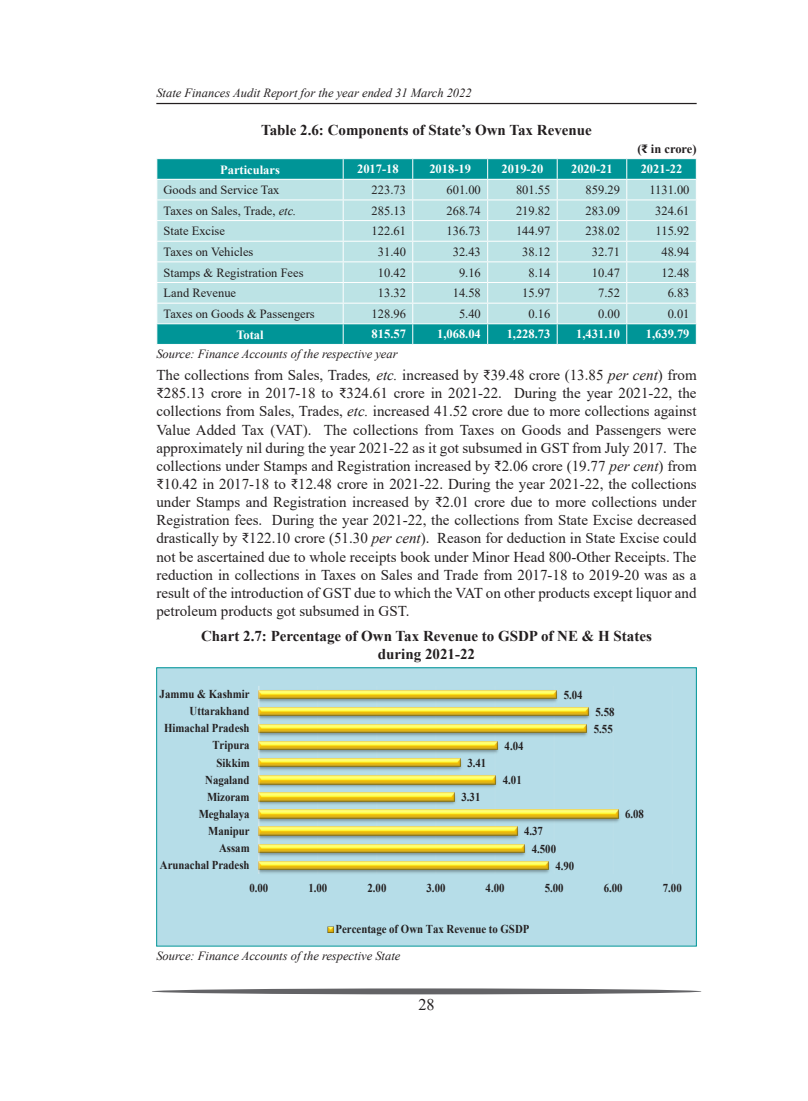
<style>
.page{position:relative;width:808px;height:1101px;background:#fff}
.page>*{position:absolute;margin:0;border:0;box-sizing:border-box;transform-origin:0 0}
.t1{font:16.25px "Times New Roman";color:#231f20}
.t2{font:15px/18.1px "Times New Roman";color:#231f20;text-align:justify}
.t3{font:700 15px/18px "Times New Roman";color:#231f20;text-align:center}
.t4{font:italic 13.38px "Times New Roman";color:#231f20;scale:.9 1}
.t5{font:12.5px "Times New Roman";color:#231f20}
.SOURCE{font:italic 12.5px "Times New Roman";color:#231f20}
.t6{font:700 12.5px "Times New Roman";color:#fff}
.t7{font:700 12.5px "Times New Roman";color:#231f20}
.t8{font:700 12.12px "Times New Roman";color:#231f20;scale:.9 1}
.t9{font:700 12px "Times New Roman";color:#231f20;scale:.9 1}
.s1{font-style:italic}
</style>
<div class="page">
<hr style="left:156px;top:103px;width:540px;height:1px;background:#231f20">
<div style="left:152px;top:988px;width:549px;height:6px;background:#636366;border-radius:50%"></div>
<svg style="left:156px;top:159px;width:540px;height:185px;background:#99d4d6"></svg>
<div style="left:157px;top:667px;width:539px;height:278px;background:#b6dde8"></div>
<img style="left:259px;top:859px;width:291px;height:15px">
<img style="left:259px;top:842px;width:267px;height:15px">
<img style="left:259px;top:825px;width:260px;height:15px">
<img style="left:259px;top:807px;width:361px;height:16px">
<img style="left:259px;top:790px;width:197px;height:16px">
<img style="left:259px;top:773px;width:238px;height:16px">
<img style="left:259px;top:756px;width:203px;height:16px">
<img style="left:259px;top:739px;width:240px;height:16px">
<img style="left:259px;top:722px;width:329px;height:16px">
<img style="left:259px;top:705px;width:331px;height:16px">
<img style="left:259px;top:688px;width:299px;height:16px">
<img style="left:259px;top:860px;width:289px;height:9px">
<img style="left:259px;top:843px;width:265px;height:9px">
<img style="left:259px;top:826px;width:258px;height:9px">
<img style="left:259px;top:809px;width:359px;height:8px">
<img style="left:259px;top:792px;width:195px;height:8px">
<img style="left:259px;top:775px;width:236px;height:8px">
<img style="left:259px;top:758px;width:201px;height:8px">
<img style="left:259px;top:741px;width:238px;height:8px">
<img style="left:259px;top:724px;width:327px;height:8px">
<img style="left:259px;top:707px;width:329px;height:8px">
<img style="left:259px;top:690px;width:297px;height:8px">
<hr style="left:258px;top:685px;width:1px;height:188px;background:#f2f3f4;opacity:.54">
<svg style="left:328px;top:926px;width:5px;height:6px"></svg>
<div style="left:156px;top:667px;width:540px;height:279px;border:1px solid #009597"></div>
<p class="SOURCE" style="left:156px;top:84px;width:317px">State Finances Audit Report for the year ended 31 March 2022</p>
<p class="t3" style="left:261px;top:120px;width:332px">Table 2.6: Components of State’s Own Tax Revenue</p>
<p class="t7" style="left:637px;top:140px;width:61px">(₹ in crore)</p>
<p class="t6" style="left:220px;top:161px;width:61px">Particulars</p>
<p class="t6" style="left:357px;top:160px;width:43px">2017-18</p>
<p class="t6" style="left:429px;top:160px;width:43px">2018-19</p>
<p class="t6" style="left:501px;top:160px;width:43px">2019-20</p>
<p class="t6" style="left:571px;top:160px;width:43px">2020-21</p>
<p class="t6" style="left:640px;top:160px;width:43px">2021-22</p>
<p class="t5" style="left:163px;top:181px;width:117px">Goods and Service Tax</p>
<p class="t5" style="left:371px;top:181px;width:36px">223.73</p>
<p class="t5" style="left:446px;top:181px;width:36px">601.00</p>
<p class="t5" style="left:516px;top:181px;width:36px">801.55</p>
<p class="t5" style="left:585px;top:181px;width:36px">859.29</p>
<p class="t5" style="left:649px;top:181px;width:42px">1131.00</p>
<p class="t5" style="left:163px;top:201px;width:134px">Taxes on Sales, Trade, <span class="s1">etc.</span></p>
<p class="t5" style="left:371px;top:201px;width:36px">285.13</p>
<p class="t5" style="left:446px;top:201px;width:36px">268.74</p>
<p class="t5" style="left:516px;top:201px;width:36px">219.82</p>
<p class="t5" style="left:585px;top:201px;width:36px">283.09</p>
<p class="t5" style="left:655px;top:201px;width:36px">324.61</p>
<p class="t5" style="left:163px;top:222px;width:63px">State Excise</p>
<p class="t5" style="left:371px;top:222px;width:36px">122.61</p>
<p class="t5" style="left:446px;top:222px;width:36px">136.73</p>
<p class="t5" style="left:516px;top:222px;width:36px">144.97</p>
<p class="t5" style="left:585px;top:222px;width:36px">238.02</p>
<p class="t5" style="left:655px;top:222px;width:35px">115.92</p>
<p class="t5" style="left:163px;top:243px;width:91px">Taxes on Vehicles</p>
<p class="t5" style="left:378px;top:243px;width:30px">31.40</p>
<p class="t5" style="left:452px;top:243px;width:30px">32.43</p>
<p class="t5" style="left:522px;top:243px;width:30px">38.12</p>
<p class="t5" style="left:592px;top:243px;width:30px">32.71</p>
<p class="t5" style="left:661px;top:243px;width:30px">48.94</p>
<p class="t5" style="left:163px;top:263px;width:141px">Stamps &amp; Registration Fees</p>
<p class="t5" style="left:378px;top:263px;width:30px">10.42</p>
<p class="t5" style="left:459px;top:263px;width:23px">9.16</p>
<p class="t5" style="left:528px;top:263px;width:23px">8.14</p>
<p class="t5" style="left:592px;top:263px;width:30px">10.47</p>
<p class="t5" style="left:661px;top:263px;width:30px">12.48</p>
<p class="t5" style="left:163px;top:284px;width:74px">Land Revenue</p>
<p class="t5" style="left:378px;top:284px;width:30px">13.32</p>
<p class="t5" style="left:452px;top:284px;width:30px">14.58</p>
<p class="t5" style="left:522px;top:284px;width:30px">15.97</p>
<p class="t5" style="left:598px;top:284px;width:23px">7.52</p>
<p class="t5" style="left:667px;top:284px;width:23px">6.83</p>
<p class="t5" style="left:163px;top:305px;width:153px">Taxes on Goods &amp; Passengers</p>
<p class="t5" style="left:371px;top:305px;width:36px">128.96</p>
<p class="t5" style="left:459px;top:305px;width:23px">5.40</p>
<p class="t5" style="left:528px;top:305px;width:23px">0.16</p>
<p class="t5" style="left:598px;top:305px;width:23px">0.00</p>
<p class="t5" style="left:667px;top:305px;width:23px">0.01</p>
<p class="t6" style="left:236px;top:326px;width:29px">Total</p>
<p class="t6" style="left:371px;top:325px;width:36px">815.57</p>
<p class="t6" style="left:437px;top:325px;width:45px">1,068.04</p>
<p class="t6" style="left:506px;top:325px;width:45px">1,228.73</p>
<p class="t6" style="left:576px;top:325px;width:45px">1,431.10</p>
<p class="t6" style="left:645px;top:325px;width:45px">1,639.79</p>
<p class="SOURCE" style="left:156px;top:345px;width:243px">Source: Finance Accounts of the respective year</p>
<p class="t2" style="left:156px;top:365px;width:542px">The collections from Sales, Trades<span class="s1">, etc.</span> increased by ₹39.48 crore (13.85 <span class="s1">per cent</span>) from ₹285.13 crore in 2017-18 to ₹324.61 crore in 2021-22. During the year 2021-22, the collections from Sales, Trades, <span class="s1">etc.</span> increased 41.52 crore due to more collections against Value Added Tax (VAT). The collections from Taxes on Goods and Passengers were approximately nil during the year 2021-22 as it got subsumed in GST from July 2017. The collections under Stamps and Registration increased by ₹2.06 crore (19.77 <span class="s1">per cent</span>) from ₹10.42 in 2017-18 to ₹12.48 crore in 2021-22. During the year 2021-22, the collections under Stamps and Registration increased by ₹2.01 crore due to more collections under Registration fees. During the year 2021-22, the collections from State Excise decreased drastically by ₹122.10 crore (51.30 <span class="s1">per cent</span>). Reason for deduction in State Excise could not be ascertained due to whole receipts book under Minor Head 800-Other Receipts. The reduction in collections in Taxes on Sales and Trade from 2017-18 to 2019-20 was as a result of the introduction of GST due to which the VAT on other products except liquor and petroleum products got subsumed in GST.</p>
<p class="t3" style="left:201px;top:626px;width:452px">Chart 2.7: Percentage of Own Tax Revenue to GSDP of NE &amp; H States during 2021-22</p>
<p class="t9" style="left:160px;top:685px;width:101px">Jammu &amp; Kashmir</p>
<p class="t8" style="left:563px;top:685px;width:23px">5.04</p>
<p class="t9" style="left:190px;top:702px;width:68px">Uttarakhand</p>
<p class="t9" style="left:595px;top:703px;width:23px">5.58</p>
<p class="t9" style="left:164px;top:719px;width:96px">Himachal Pradesh</p>
<p class="t9" style="left:593px;top:720px;width:23px">5.55</p>
<p class="t9" style="left:212px;top:736px;width:43px">Tripura</p>
<p class="t9" style="left:504px;top:737px;width:23px">4.04</p>
<p class="t9" style="left:217px;top:753px;width:38px">Sikkim</p>
<p class="t9" style="left:467px;top:754px;width:23px">3.41</p>
<p class="t9" style="left:205px;top:770px;width:51px">Nagaland</p>
<p class="t9" style="left:503px;top:771px;width:23px">4.01</p>
<p class="t8" style="left:207px;top:787px;width:49px">Mizoram</p>
<p class="t9" style="left:461px;top:788px;width:23px">3.31</p>
<p class="t9" style="left:199px;top:804px;width:58px">Meghalaya</p>
<p class="t8" style="left:625px;top:805px;width:23px">6.08</p>
<p class="t9" style="left:208px;top:821px;width:48px">Manipur</p>
<p class="t9" style="left:524px;top:822px;width:23px">4.37</p>
<p class="t9" style="left:219px;top:839px;width:35px">Assam</p>
<p class="t9" style="left:531px;top:839px;width:29px">4.500</p>
<p class="t9" style="left:160px;top:856px;width:101px">Arunachal Pradesh</p>
<p class="t9" style="left:555px;top:856px;width:23px">4.90</p>
<p class="t9" style="left:249px;top:878px;width:23px">0.00</p>
<p class="t9" style="left:308px;top:878px;width:23px">1.00</p>
<p class="t9" style="left:367px;top:878px;width:23px">2.00</p>
<p class="t9" style="left:426px;top:878px;width:23px">3.00</p>
<p class="t9" style="left:485px;top:878px;width:23px">4.00</p>
<p class="t9" style="left:544px;top:878px;width:23px">5.00</p>
<p class="t9" style="left:603px;top:878px;width:23px">6.00</p>
<p class="t9" style="left:662px;top:878px;width:23px">7.00</p>
<p class="t9" style="left:335px;top:920px;width:217px">Percentage of Own Tax Revenue to GSDP</p>
<p class="SOURCE" style="left:156px;top:946px;width:245px">Source: Finance Accounts of the respective State</p>
<p class="t4" style="left:156px;top:949px;width:263px">Source: Finance Accounts of the respective State</p>
<p class="t1" style="left:418px;top:993px;width:18px">28</p>
</div>
